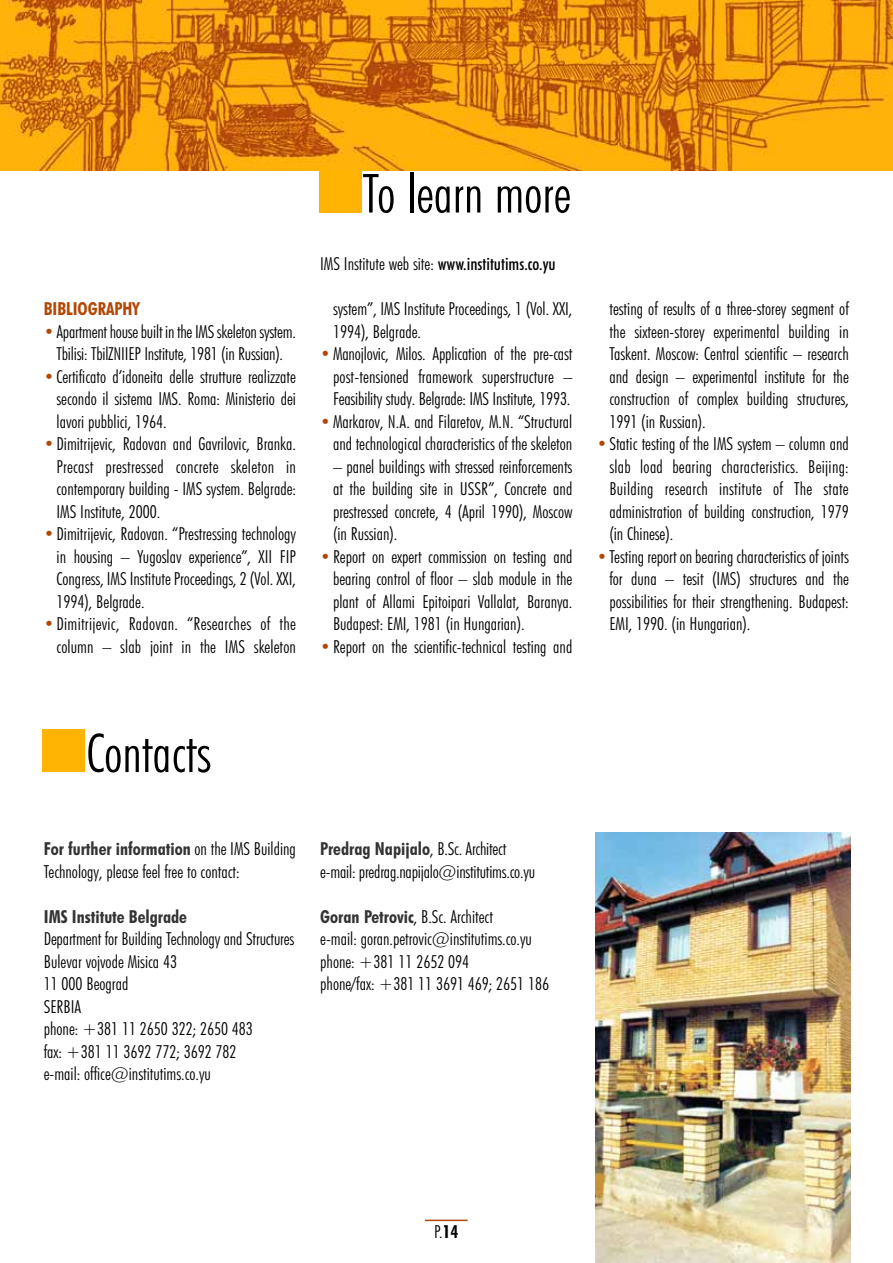
<style>
.page{position:relative;width:893px;height:1263px;background:#fff}
.page>*{position:absolute;margin:0;border:0;box-sizing:border-box;transform-origin:0 0}
.t1{font:300 condensed 54px "Futura BT";color:#000}
.t2{font:300 condensed 18px/22.5px "Futura BT";color:#000;text-align:justify}
.t3{font:500 condensed 18px "Futura BT";color:#000}
.t4{font:700 condensed 18px "Futura BT";color:#333}
.t5{font:700 condensed 18px "Futura BT";color:#b34603}
.s1{color:#b34603}
.s2{font-weight:300}
.s3{font-weight:700;color:#333}
.s4{font-weight:700}
</style>
<div class="page">
<hr style="left:425px;top:1220px;width:43px;height:1px;background:#b34603">
<img style="left:0;top:0;width:893px;height:170px">
<div style="left:319px;top:170px;width:42px;height:43px;background:#ffb303"></div>
<div style="left:42px;top:730px;width:43px;height:42px;background:#ffb303"></div>
<img style="left:595px;top:833px;width:255px;height:430px">
<p class="t5" style="left:44px;top:301px;width:97px">BIBLIOGRAPHY</p>
<p class="t2" style="left:44px;top:321px;width:254px;text-align:center"><span class="s1">•</span>Apartment house built in the IMS skeleton system.<br>Tbilisi: TbilZNIIEP Institute, 1981 (in Russian).</p>
<p class="t2" style="left:57px;top:366px;width:241px;text-indent:-13px"><span class="s1">•</span>Certificato d’idoneita delle strutture realizzate secondo il sistema IMS. Roma: Ministerio dei lavori pubblici, 1964.</p>
<p class="t2" style="left:57px;top:433px;width:241px;text-indent:-13px"><span class="s1">•</span>Dimitrijevic, Radovan and Gavrilovic, Branka.<br>Precast prestressed concrete skeleton in contemporary building - IMS system. Belgrade:<br>IMS Institute, 2000.</p>
<p class="t2" style="left:57px;top:523px;width:241px;text-indent:-13px"><span class="s1">•</span>Dimitrijevic, Radovan. “Prestressing technology in housing – Yugoslav experience”, XII FIP Congress, IMS Institute Proceedings, 2 (Vol. XXI, 1994), Belgrade.</p>
<p class="t2" style="left:44px;top:613px;width:254px;text-align:right"><span class="s1">•</span>Dimitrijevic, Radovan. “Researches of the column – slab joint in the IMS skeleton</p>
<h1 class="t1" style="left:363px;top:170px;width:210px">To learn more</h1>
<p class="t3" style="left:320px;top:256px;width:237px"><span class="s2">IMS Institute web site:</span> www.institutims.co.yu</p>
<p class="t2" style="left:333px;top:298px;width:241px">system”, IMS Institute Proceedings, 1 (Vol. XXI,<br>1994), Belgrade.</p>
<p class="t2" style="left:333px;top:343px;width:241px;text-indent:-13px"><span class="s1">•</span>Manojlovic, Milos. Application of the pre-cast post-tensioned framework superstructure – Feasibility study. Belgrade: IMS Institute, 1993.</p>
<p class="t2" style="left:320px;top:411px;width:254px;text-align:right"><span class="s1">•</span>Markarov, N.A. and Filaretov, M.N. “Structural and technological characteristics of the skeleton</p>
<p class="t2" style="left:333px;top:456px;width:241px">– panel buildings with stressed reinforcements at the building site in USSR”, Concrete and prestressed concrete, 4 (April 1990), Moscow (in Russian).</p>
<p class="t2" style="left:333px;top:546px;width:241px;text-indent:-13px"><span class="s1">•</span>Report on expert commission on testing and bearing control of floor – slab module in the plant of Allami Epitoipari Vallalat, Baranya.<br>Budapest: EMI, 1981 (in Hungarian).</p>
<p class="t2" style="left:320px;top:636px;width:254px"><span class="s1">•</span>Report on the scientific-technical testing and</p>
<p class="t2" style="left:609px;top:298px;width:241px">testing of results of a three-storey segment of the sixteen-storey experimental building in Taskent. Moscow: Central scientific – research and design – experimental institute for the construction of complex building structures, 1991 (in Russian).</p>
<p class="t2" style="left:609px;top:433px;width:241px;text-indent:-13px"><span class="s1">•</span>Static testing of the IMS system – column and slab load bearing characteristics. Beijing:<br>Building research institute of The state administration of building construction, 1979 (in Chinese).</p>
<p class="t2" style="left:609px;top:546px;width:241px;text-indent:-13px"><span class="s1">•</span>Testing report on bearing characteristics of joints for duna – tesit (IMS) structures and the possibilities for their strengthening. Budapest:<br>EMI, 1990. (in Hungarian).</p>
<h1 class="t1" style="left:86px;top:730px;width:126px">Contacts</h1>
<p class="t2" style="left:44px;top:838px;width:254px"><span class="s3">For further information</span> on the IMS Building<br>Technology, please feel free to contact:</p>
<p class="t4" style="left:44px;top:908px;width:145px">IMS Institute Belgrade</p>
<p class="t2" style="left:44px;top:928px;width:252px;text-align:left">Department for Building Technology and Structures<br>Bulevar vojvode Misica 43<br>11 000 Beograd<br>SERBIA<br>phone: +381 11 2650 322; 2650 483<br>fax: +381 11 3692 772; 3692 782<br>e-mail: office@institutims.co.yu</p>
<p class="t2" style="left:320px;top:838px;width:216px"><span class="s3">Predrag Napijalo</span>, B.Sc. Architect e-mail: predrag.napijalo@institutims.co.yu</p>
<p class="t2" style="left:320px;top:906px;width:230px;text-align:left"><span class="s3">Goran Petrovic</span>, B.Sc. Architect<br>e-mail: goran.petrovic@institutims.co.yu phone: +381 11 2652 094<br>phone/fax: +381 11 3691 469; 2651 186</p>
<p class="t2" style="left:434px;top:1221px;width:26px">P.<span class="s4">14</span></p>
</div>
